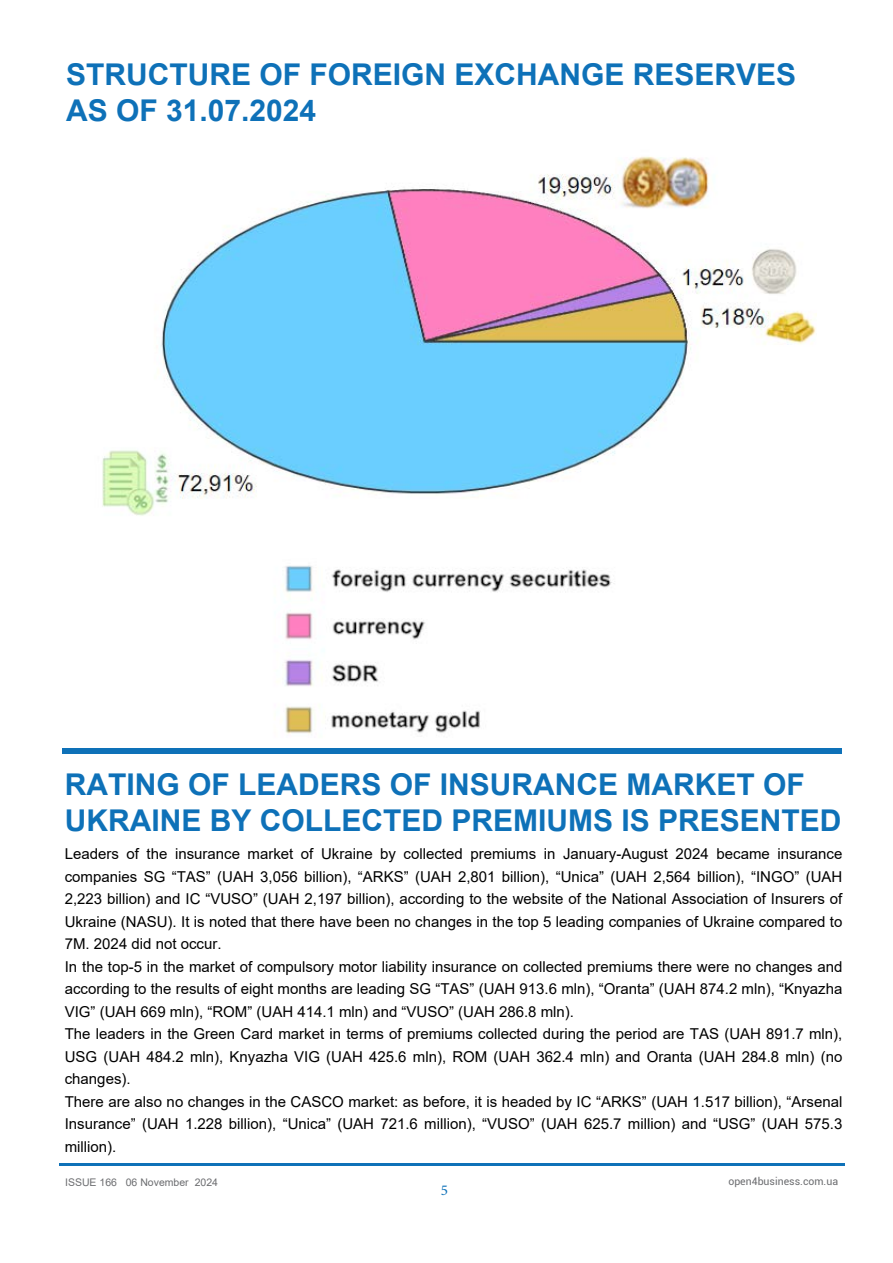
<style>
.page{position:relative;width:893px;height:1263px;background:#fff}
.page>*{position:absolute;margin:0;border:0;box-sizing:border-box;transform-origin:0 0}
.t1{font:700 30px/36px "Arial";color:#0e71b8}
.t2{font:15px/22.5px "Arial";color:#000}
.t3{font:15px "Minion Pro";color:#0e71b8}
.t4{font:10.5px "Arial";color:#6c6d70}
.t5{font:10.5px "Roboto";color:#6c6d70}
</style>
<div class="page">
<hr style="left:60px;top:1163px;width:785px;height:2px;background:#0e71b8">
<div style="left:62px;top:748px;width:780px;height:6px;background:#0e71b8"></div>
<img style="left:102px;top:156px;width:714px;height:578px">
<h1 class="t1" style="left:66px;top:56px;width:732px">STRUCTURE OF FOREIGN EXCHANGE RESERVES<br>AS OF 31.07.2024</h1>
<h1 class="t1" style="left:65px;top:766px;width:778px">RATING OF LEADERS OF INSURANCE MARKET OF<br>UKRAINE BY COLLECTED PREMIUMS IS PRESENTED</h1>
<p class="t2" style="left:65px;top:843px;width:779px">Leaders of the insurance market of Ukraine by collected premiums in January-August 2024 became insurance companies SG “TAS” (UAH 3,056 billion), “ARKS” (UAH 2,801 billion), “Unica” (UAH 2,564 billion), “INGO” (UAH 2,223 billion) and IC “VUSO” (UAH 2,197 billion), according to the website of the National Association of Insurers of Ukraine (NASU). It is noted that there have been no changes in the top 5 leading companies of Ukraine compared to 7M. 2024 did not occur.<br>In the top-5 in the market of compulsory motor liability insurance on collected premiums there were no changes and according to the results of eight months are leading SG “TAS” (UAH 913.6 mln), “Oranta” (UAH 874.2 mln), “Knyazha VIG” (UAH 669 mln), “ROM” (UAH 414.1 mln) and “VUSO” (UAH 286.8 mln).<br>The leaders in the Green Card market in terms of premiums collected during the period are TAS (UAH 891.7 mln), USG (UAH 484.2 mln), Knyazha VIG (UAH 425.6 mln), ROM (UAH 362.4 mln) and Oranta (UAH 284.8 mln) (no changes).<br>There are also no changes in the CASCO market: as before, it is headed by IC “ARKS” (UAH 1.517 billion), “Arsenal Insurance” (UAH 1.228 billion), “Unica” (UAH 721.6 million), “VUSO” (UAH 625.7 million) and “USG” (UAH 575.3 million).</p>
<p class="t4" style="left:65px;top:1175px;width:154px">ISSUE 166 06 November 2024</p>
<p class="t5" style="left:728px;top:1174px;width:111px">open4business.com.ua</p>
<p class="t3" style="left:441px;top:1180px;width:9px">5</p>
</div>
